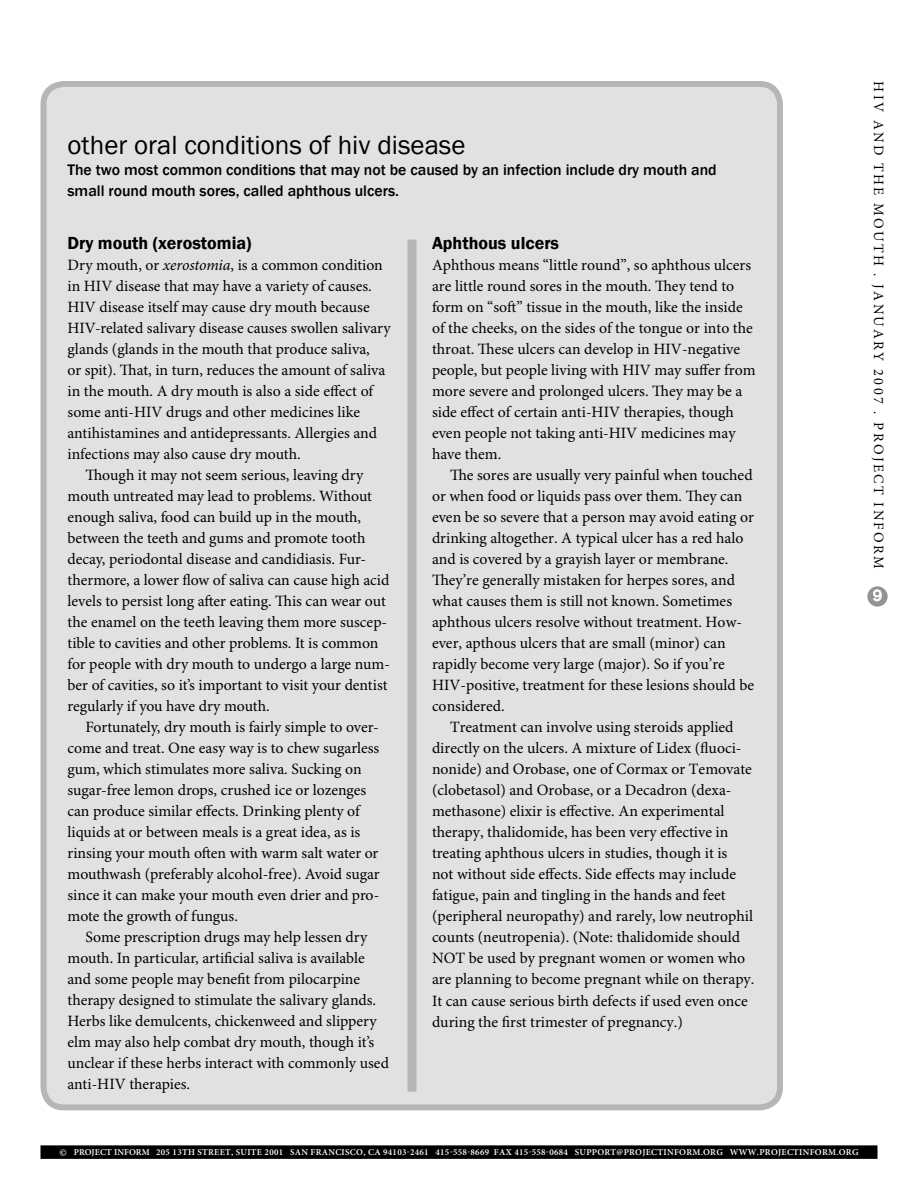
<style>
.page{position:relative;width:918px;height:1188px;background:#fff}
.page>*{position:absolute;margin:0;border:0;box-sizing:border-box;transform-origin:0 0}
.Mouth_Subhead_1{font:27px "Franklin Gothic";color:#000}
.Mouth_Subhead_1-2{font:600 18px "Franklin Gothic";color:#000}
.Mouth_Para_Indent{font:15.75px/21px "Minion Pro";color:#000}
.Mouth_Para_Indent_No{font:15.75px/21px "Minion Pro";color:#000}
.Mouth_Para_Indent_No-2{font:500 15.75px/21px "Franklin Gothic";color:#000}
.t1{font:15.75px "Franklin Gothic";color:#fff}
.t2{font:14.25px "Minion Pro";letter-spacing:.16em;color:#000}
.t3{font:600 9px "Minion Pro";letter-spacing:.03em;color:#fff}
.s1{font-style:italic}
.s2{font-size:10.5px}
</style>
<div class="page">
<div style="left:40px;top:81px;width:743px;height:1026px;background:#e1e1e1"></div>
<div style="left:867px;top:586px;width:21px;height:21px;background:#939393;border-radius:50%"></div>
<svg style="left:873px;top:589px;width:9px;height:12px"></svg>
<div style="left:40px;top:1145px;width:838px;height:14px;background:#000"></div>
<div style="left:407px;top:240px;width:9px;height:852px;background:#b6b6b6"></div>
<p class="Mouth_Subhead_1" style="left:68px;top:128px;width:400px">other oral conditions of hiv disease</p>
<p class="Mouth_Para_Indent_No-2" style="left:68px;top:159px;width:651px">The two most common conditions that may not be caused by an infection include dry mouth and small round mouth sores, called aphthous ulcers.</p>
<p class="Mouth_Subhead_1-2" style="left:68px;top:232px;width:186px">Dry mouth (xerostomia)</p>
<p class="Mouth_Para_Indent_No" style="left:68px;top:255px;width:325px">Dry mouth, or <span class="s1">xerostomia</span>, is a common condition in HIV disease that may have a variety of causes.<br>HIV disease itself may cause dry mouth because HIV-related salivary disease causes swollen salivary glands (glands in the mouth that produce saliva,<br>or spit). That, in turn, reduces the amount of saliva in the mouth. A dry mouth is also a side effect of some anti-HIV drugs and other medicines like antihistamines and antidepressants. Allergies and infections may also cause dry mouth.</p>
<p class="Mouth_Para_Indent" style="left:68px;top:465px;width:324px;text-indent:18px">Though it may not seem serious, leaving dry mouth untreated may lead to problems. Without enough saliva, food can build up in the mouth, between the teeth and gums and promote tooth decay, periodontal disease and candidiasis. Fur&shy;thermore, a lower flow of saliva can cause high acid levels to persist long after eating. This can wear out the enamel on the teeth leaving them more suscep&shy;tible to cavities and other problems. It is common for people with dry mouth to undergo a large num&shy;ber of cavities, so it’s important to visit your dentist regularly if you have dry mouth.</p>
<p class="Mouth_Para_Indent" style="left:68px;top:717px;width:314px;text-indent:18px">Fortunately, dry mouth is fairly simple to over&shy;come and treat. One easy way is to chew sugarless gum, which stimulates more saliva. Sucking on sugar-free lemon drops, crushed ice or lozenges can produce similar effects. Drinking plenty of liquids at or between meals is a great idea, as is rinsing your mouth often with warm salt water or mouthwash (preferably alcohol-free). Avoid sugar since it can make your mouth even drier and pro&shy;mote the growth of fungus.</p>
<p class="Mouth_Para_Indent" style="left:68px;top:927px;width:323px;text-indent:18px">Some prescription drugs may help lessen dry mouth. In particular, artificial saliva is available and some people may benefit from pilocarpine therapy designed to stimulate the salivary glands.<br>Herbs like demulcents, chickenweed and slippery elm may also help combat dry mouth, though it’s unclear if these herbs interact with commonly used anti-HIV therapies.</p>
<p class="Mouth_Subhead_1-2" style="left:432px;top:232px;width:129px">Aphthous ulcers</p>
<p class="Mouth_Para_Indent_No" style="left:432px;top:255px;width:325px">Aphthous means “little round”, so aphthous ulcers are little round sores in the mouth. They tend to form on “soft” tissue in the mouth, like the inside of the cheeks, on the sides of the tongue or into the throat. These ulcers can develop in HIV-negative people, but people living with HIV may suffer from more severe and prolonged ulcers. They may be a side effect of certain anti-HIV therapies, though even people not taking anti-HIV medicines may have them.</p>
<p class="Mouth_Para_Indent" style="left:432px;top:465px;width:324px;text-indent:18px">The sores are usually very painful when touched or when food or liquids pass over them. They can even be so severe that a person may avoid eating or drinking altogether. A typical ulcer has a red halo and is covered by a grayish layer or membrane.<br>They’re generally mistaken for herpes sores, and what causes them is still not known. Sometimes aphthous ulcers resolve without treatment. How&shy;ever, apthous ulcers that are small (minor) can rapidly become very large (major). So if you’re HIV-positive, treatment for these lesions should be considered.</p>
<p class="Mouth_Para_Indent" style="left:432px;top:717px;width:324px;text-indent:18px">Treatment can involve using steroids applied directly on the ulcers. A mixture of Lidex (fluoci&shy;nonide) and Orobase, one of Cormax or Temovate (clobetasol) and Orobase, or a Decadron (dexa&shy;methasone) elixir is effective. An experimental therapy, thalidomide, has been very effective in treating aphthous ulcers in studies, though it is<br>not without side effects. Side effects may include fatigue, pain and tingling in the hands and feet (peripheral neuropathy) and rarely, low neutrophil counts (neutropenia). (Note: thalidomide should NOT be used by pregnant women or women who are planning to become pregnant while on therapy.<br>It can cause serious birth defects if used even once during the first trimester of pregnancy.)</p>
<p class="t2" style="left:887px;top:81px;width:489px;rotate:90deg">HIV AND THE MOUTH . JANUARY 2007 . PROJECT INFORM</p>
<p class="t1" style="left:873px;top:586px;width:11px">9</p>
<p class="t3" style="left:59px;top:1147px;width:801px"><span class="s2">©</span> PROJECT INFORM 205 13TH STREET, SUITE 2001 SAN FRANCISCO, CA 94103-2461 415-558-8669 FAX 415-558-0684 SUPPORT@PROJECTINFORM.ORG WWW.PROJECTINFORM.ORG</p>
</div>
